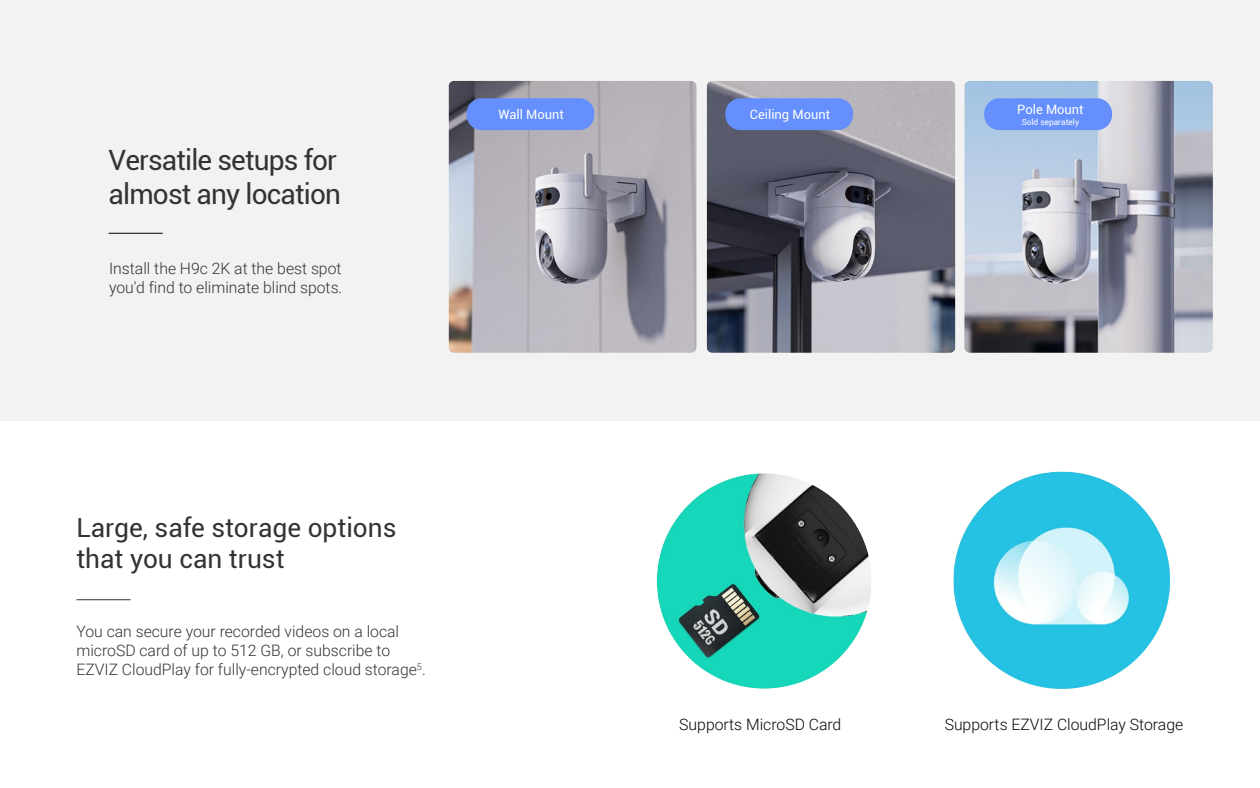
<style>
.page{position:relative;width:1260px;height:788px;background:#fff}
.page>*{position:absolute;margin:0;border:0;box-sizing:border-box;transform-origin:0 0}
.t1{font:28px/33.6px "Roboto";letter-spacing:-.03em;color:#333}
.t2{font:26.25px/31.5px "Roboto";color:#333}
.t3{font:300 15.75px/18.9px "Roboto";color:#333}
.t4{font:300 15.75px "Roboto";color:#070707}
.t5{font:12.95px "Roboto";color:#fff}
.t6{font:8.31px "Roboto";color:#fff}
</style>
<div class="page">
<div style="left:0;top:0;width:1260px;height:420px;background:#f2f2f2"></div>
<hr style="left:76px;top:599px;width:55px;height:1px;background:#333">
<hr style="left:109px;top:233px;width:54px;height:1px;background:#050505">
<img style="left:656px;top:471px;width:514px;height:218px">
<img style="left:448px;top:81px;width:765px;height:272px">
<div style="left:467px;top:98px;width:127px;height:32px;background:#648ffc;border-radius:15px"></div>
<div style="left:725px;top:98px;width:128px;height:32px;background:#648ffc;border-radius:15px"></div>
<div style="left:984px;top:98px;width:128px;height:32px;background:#648ffc;border-radius:15px"></div>
<h1 class="t1" style="left:109px;top:143px;width:234px">Versatile setups for almost any location</h1>
<p class="t3" style="left:109px;top:258px;width:235px">Install the H9c 2K at the best spot you'd find to eliminate blind spots.</p>
<p class="t5" style="left:498px;top:105px;width:67px">Wall Mount</p>
<p class="t5" style="left:750px;top:105px;width:82px">Ceiling Mount</p>
<p class="t5" style="left:1017px;top:101px;width:68px">Pole Mount</p>
<p class="t6" style="left:1022px;top:116px;width:59px">Sold separately</p>
<h2 class="t2" style="left:76px;top:510px;width:322px">Large, safe storage options that you can trust</h2>
<p class="t3" style="left:76px;top:621px;width:351px">You can secure your recorded videos on a local microSD card of up to 512 GB, or subscribe to<br>EZVIZ CloudPlay for fully-encrypted cloud storage<sup>5</sup>.</p>
<p class="t4" style="left:679px;top:713px;width:164px">Supports MicroSD Card</p>
<p class="t4" style="left:945px;top:713px;width:240px">Supports EZVIZ CloudPlay Storage</p>
</div>
